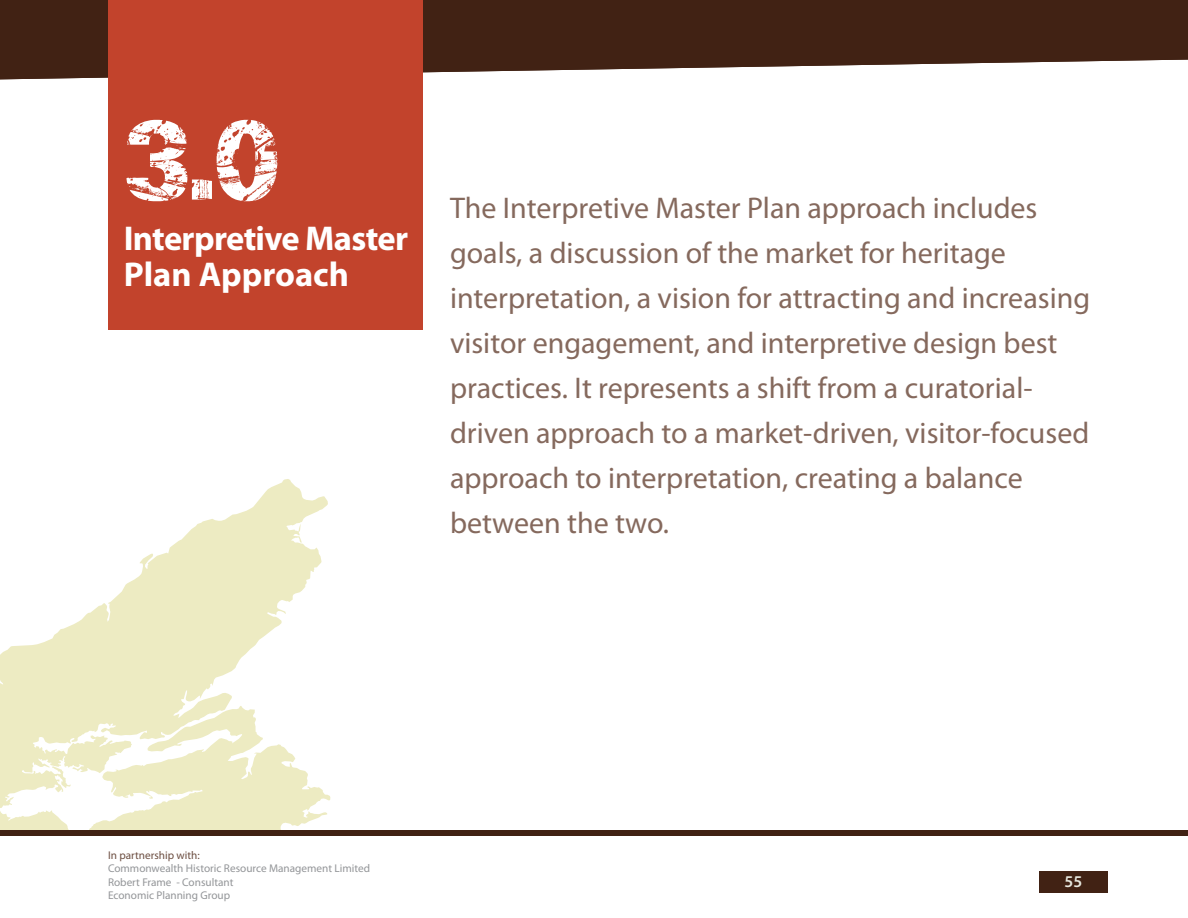
<style>
.page{position:relative;width:1188px;height:918px;background:#fff}
.page>*{position:absolute;margin:0;border:0;box-sizing:border-box;transform-origin:0 0}
.t1{font:900 119.4px "Grunge Serifia";color:#fff}
.t2{font:700 34.5px/36px "Myriad Pro";letter-spacing:-.02em;color:#fff}
.t3{font:30px/45px "Myriad Pro";color:#85695d}
.t4{font:600 16.5px "Myriad Pro";color:#e8e9e0}
.t5{font:11.25px/13.5px "Myriad Pro";color:#939598}
.t6{font:11.25px "Myriad Pro";color:#6c4e41}
</style>
<div class="page">
<svg style="left:0;top:0;width:1188px;height:80px;fill:#412214"></svg>
<div style="left:1039px;top:872px;width:69px;height:21px;background:#412214"></div>
<div style="left:108px;top:0;width:315px;height:330px;background:#c2432c"></div>
<svg style="left:0;top:479px;width:330px;height:352px;fill:#edebc2"></svg>
<div style="left:0;top:831px;width:1188px;height:5px;background:#412214"></div>
<h1 class="t1" style="left:124px;top:110px;width:158px">3.0</h1>
<p class="t2" style="left:124px;top:219px;width:286px">Interpretive Master<br>Plan Approach</p>
<p class="t3" style="left:450px;top:185px;width:642px">The Interpretive Master Plan approach includes goals, a discussion of the market for heritage interpretation, a vision for attracting and increasing visitor engagement, and interpretive design best practices. It represents a shift from a curatorial&shy;driven approach to a market-driven, visitor-focused approach to interpretation, creating a balance between the two.</p>
<p class="t6" style="left:108px;top:848px;width:93px">In partnership with:</p>
<p class="t5" style="left:108px;top:862px;width:264px">Commonwealth Historic Resource Management Limited<br>Robert Frame - Consultant<br>Economic Planning Group</p>
<p class="t4" style="left:1064px;top:871px;width:19px">55</p>
</div>
